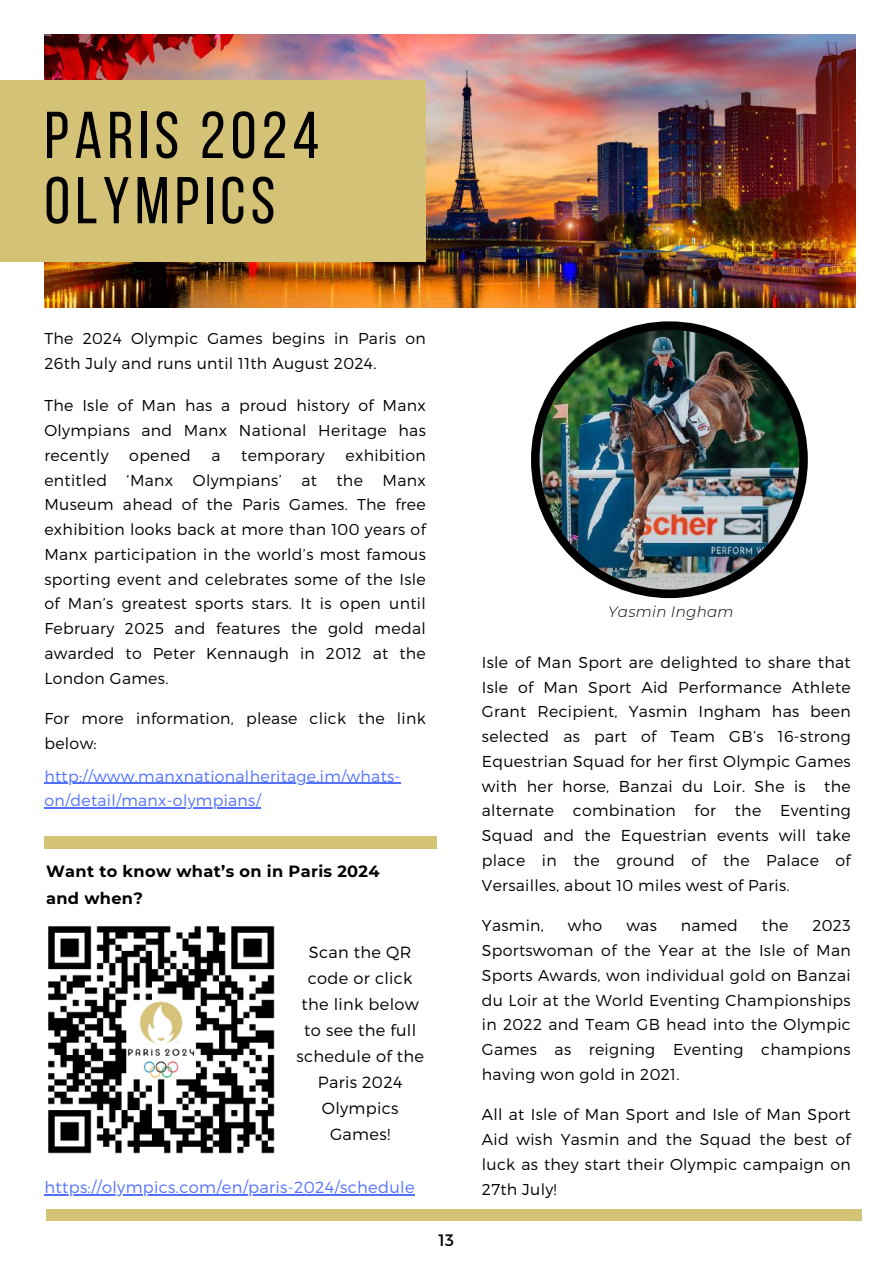
<style>
.page{position:relative;width:894px;height:1264px;background:#fff}
.page>*{position:absolute;margin:0;border:0;box-sizing:border-box;transform-origin:0 0}
.t1{font:66px/65.2px "Bebas Neue";letter-spacing:.08em;color:#000}
.t2{font:16.5px "Montserrat";color:#000}
.t3{font:300 16.2px/25.8px "Montserrat";letter-spacing:.02em;color:#000;text-align:center}
.t4{font:300 16.2px "Montserrat";letter-spacing:.02em;color:#5271ff}
.t5{font:700 16.2px/27px "Montserrat";letter-spacing:.02em;color:#000}
.t6{font:300 15.75px/24.8px "Montserrat";letter-spacing:.02em;color:#000;text-align:justify}
.t7{font:300 15.75px/24.8px "Montserrat";letter-spacing:.02em;color:#5271ff}
.t8{font:italic 300 15px "Montserrat";letter-spacing:.02em;color:#000}
</style>
<div class="page">
<img style="left:44px;top:34px;width:810px;height:274px">
<div style="left:44px;top:836px;width:815px;height:12px;background:#d4c277"></div>
<img style="left:48px;top:926px;width:227px;height:228px">
<hr style="left:44px;top:782px;width:356px;height:1px;background:#5271ff">
<hr style="left:44px;top:807px;width:217px;height:1px;background:#5271ff">
<div style="left:437px;top:786px;width:426px;height:203px;background:#fff"></div>
<img style="left:500px;top:288px;width:332px;height:311px">
<img style="left:531px;top:321px;width:276px;height:277px">
<div style="left:0;top:80px;width:158px;height:181px;background:#d4c277"></div>
<div style="left:44px;top:80px;width:382px;height:181px;background:#d4c277"></div>
<hr style="left:44px;top:1194px;width:371px;height:1px;background:#5271ff">
<div style="left:46px;top:1209px;width:815px;height:11px;background:#d4c277"></div>
<h1 class="t1" style="left:44px;top:109px;width:276px">PARIS 2024<br>OLYMPICS</h1>
<p class="t6" style="left:44px;top:325px;width:383px">The 2024 Olympic Games begins in Paris on<br>26th July and runs until 11th August 2024.</p>
<p class="t6" style="left:44px;top:392px;width:383px">The Isle of Man has a proud history of Manx Olympians and Manx National Heritage has recently</p>
<p class="t6" style="left:44px;top:442px;width:383px;text-indent:301px">exhibition entitled ‘Manx Olympians’ at the Manx Museum ahead of the Paris Games. The free exhibition looks back at more than 100 years of Manx participation in the world’s most famous sporting event and celebrates some of the Isle of Man’s greatest sports stars. It is open until February 2025 and features the gold medal awarded to Peter Kennaugh in 2012 at the London Games.</p>
<p class="t6" style="left:44px;top:705px;width:383px">For more information, please click the link below:</p>
<p class="t7" style="left:44px;top:762px;width:357px">http://www.manxnationalheritage.im/whats&shy;on/detail/manx-olympians/</p>
<p class="t6" style="left:129px;top:442px;width:63px">opened</p>
<p class="t6" style="left:211px;top:442px;width:11px">a</p>
<p class="t6" style="left:241px;top:442px;width:85px">temporary</p>
<p class="t5" style="left:46px;top:857px;width:335px">Want to know what’s on in Paris 2024 and when?</p>
<p class="t3" style="left:296px;top:938px;width:129px">Scan the QR code or click the link below to see the full schedule of the<br>Paris 2024<br>Olympics<br>Games!</p>
<p class="t4" style="left:44px;top:1176px;width:371px">https://olympics.com/en/paris-2024/schedule</p>
<p class="t2" style="left:438px;top:1229px;width:17px">13</p>
<p class="t8" style="left:608px;top:602px;width:127px">Yasmin Ingham</p>
<p class="t6" style="left:481px;top:649px;width:370px">Isle of Man Sport are delighted to share that Isle of Man Sport Aid Performance Athlete Grant Recipient, Yasmin Ingham has been selected as part of Team GB’s 16-strong Equestrian Squad for her first Olympic Games with her horse, Banzai du Loir. She is the alternate combination for the Eventing Squad and the Equestrian events will take place in the ground of the Palace of Versailles, about 10 miles west of Paris.</p>
<p class="t6" style="left:481px;top:912px;width:64px">Yasmin,</p>
<p class="t6" style="left:567px;top:912px;width:36px">who</p>
<p class="t6" style="left:626px;top:912px;width:32px">was</p>
<p class="t6" style="left:680px;top:912px;width:59px">named</p>
<p class="t6" style="left:761px;top:912px;width:28px">the</p>
<p class="t6" style="left:481px;top:912px;width:370px;text-indent:330px">2023<br>Sportswoman of the Year at the Isle of Man Sports Awards, won individual gold on Banzai du Loir at the World Eventing Championships in 2022 and Team GB head into the Olympic Games as reigning Eventing champions having won gold in 2021.</p>
<p class="t6" style="left:481px;top:1101px;width:370px">All at Isle of Man Sport and Isle of Man Sport Aid wish Yasmin and the Squad the best of luck as they start their Olympic campaign on 27th July!</p>
</div>
